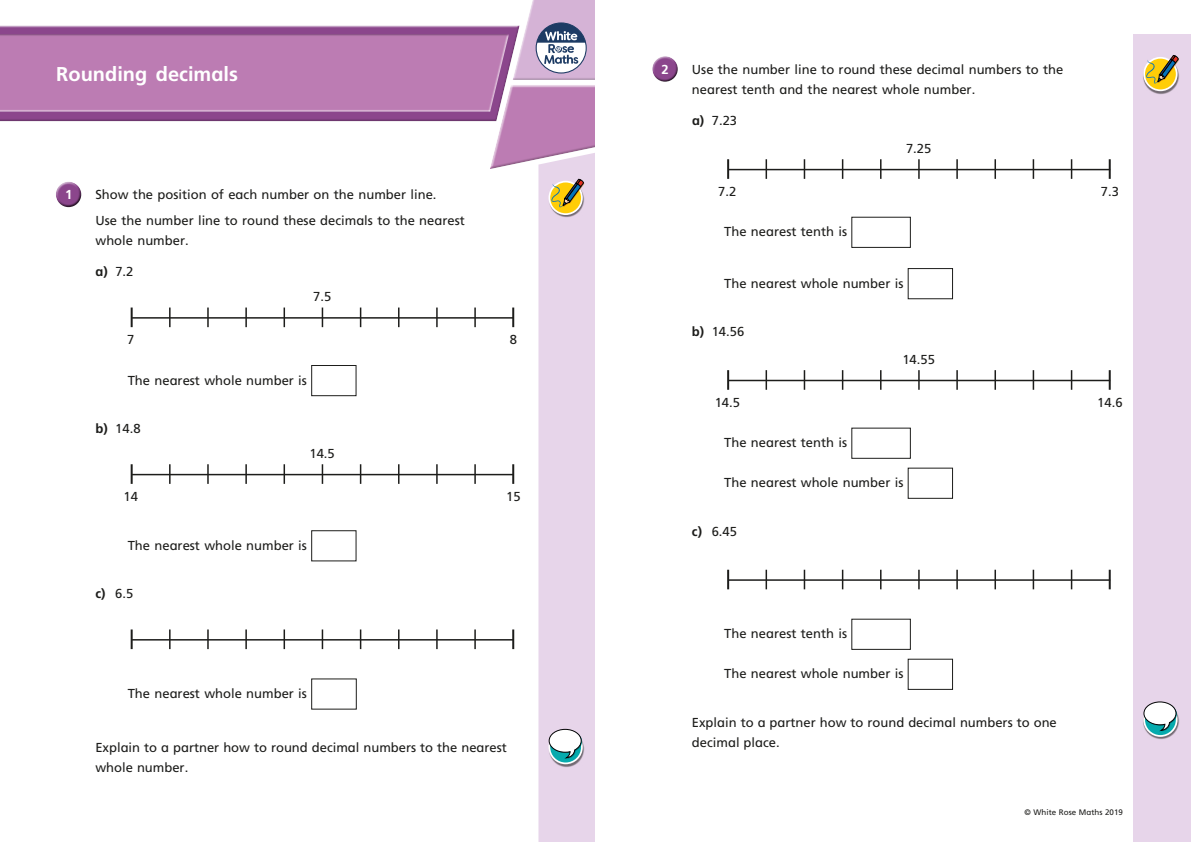
<style>
.page{position:relative;width:1191px;height:842px;background:#fff}
.page>*{position:absolute;margin:0;border:0;box-sizing:border-box;transform-origin:0 0}
.t1{font:700 20px "Frutiger Inf";color:#fff}
.t2{font:13px/20px "Frutiger Inf";color:#1d1d1b}
.t3{font:700 13px "Frutiger Inf";color:#fff}
.t4{font:8px "Frutiger Inf";color:#1d1d1b}
.s1{font-weight:700}
</style>
<div class="page">
<svg style="left:0;top:0;width:595px;height:169px"></svg>
<div style="left:538px;top:144px;width:57px;height:698px;background:#e7d5ea"></div>
<div style="left:1133px;top:34px;width:58px;height:808px;background:#e7d5ea"></div>
<div style="left:56px;top:181px;width:26px;height:21px;background:#fff;opacity:.75"></div>
<div style="left:56px;top:185px;width:27px;height:23px;background:#1d1d1b;opacity:.75"></div>
<hr style="left:474px;top:307px;width:2px;height:20px;background:#1d1d1b">
<hr style="left:245px;top:307px;width:2px;height:20px;background:#1d1d1b">
<svg style="left:398px;top:307px;width:1px;height:20px"></svg>
<svg style="left:322px;top:307px;width:1px;height:20px"></svg>
<hr style="left:132px;top:317px;width:382px;height:2px;background:#1d1d1b">
<hr style="left:512px;top:307px;width:2px;height:20px;background:#1d1d1b">
<hr style="left:131px;top:307px;width:2px;height:20px;background:#1d1d1b">
<hr style="left:283px;top:307px;width:2px;height:20px;background:#1d1d1b">
<hr style="left:207px;top:307px;width:2px;height:20px;background:#1d1d1b">
<svg style="left:360px;top:307px;width:1px;height:20px"></svg>
<hr style="left:169px;top:307px;width:2px;height:20px;background:#1d1d1b">
<hr style="left:436px;top:307px;width:2px;height:20px;background:#1d1d1b">
<div style="left:311px;top:365px;width:45px;height:31px;border:1px solid #1d1d1b"></div>
<hr style="left:474px;top:464px;width:2px;height:20px;background:#1d1d1b">
<hr style="left:245px;top:464px;width:2px;height:20px;background:#1d1d1b">
<svg style="left:398px;top:464px;width:1px;height:20px"></svg>
<svg style="left:322px;top:464px;width:1px;height:20px"></svg>
<hr style="left:132px;top:474px;width:382px;height:1px;background:#1d1d1b">
<hr style="left:512px;top:464px;width:2px;height:20px;background:#1d1d1b">
<hr style="left:131px;top:464px;width:2px;height:20px;background:#1d1d1b">
<hr style="left:283px;top:464px;width:2px;height:20px;background:#1d1d1b">
<hr style="left:207px;top:464px;width:2px;height:20px;background:#1d1d1b">
<svg style="left:360px;top:464px;width:1px;height:20px"></svg>
<hr style="left:169px;top:464px;width:2px;height:20px;background:#1d1d1b">
<hr style="left:436px;top:464px;width:2px;height:20px;background:#1d1d1b">
<div style="left:311px;top:530px;width:45px;height:31px;border:1px solid #1d1d1b"></div>
<hr style="left:474px;top:629px;width:2px;height:20px;background:#1d1d1b">
<hr style="left:245px;top:629px;width:2px;height:20px;background:#1d1d1b">
<svg style="left:398px;top:629px;width:1px;height:20px"></svg>
<svg style="left:322px;top:629px;width:1px;height:20px"></svg>
<hr style="left:132px;top:639px;width:382px;height:1px;background:#1d1d1b">
<hr style="left:512px;top:629px;width:2px;height:20px;background:#1d1d1b">
<hr style="left:131px;top:629px;width:2px;height:20px;background:#1d1d1b">
<hr style="left:283px;top:629px;width:2px;height:20px;background:#1d1d1b">
<hr style="left:207px;top:629px;width:2px;height:20px;background:#1d1d1b">
<svg style="left:360px;top:629px;width:1px;height:20px"></svg>
<hr style="left:169px;top:629px;width:2px;height:20px;background:#1d1d1b">
<hr style="left:436px;top:629px;width:2px;height:20px;background:#1d1d1b">
<div style="left:311px;top:678px;width:46px;height:31px;border:1px solid #1d1d1b"></div>
<div style="left:652px;top:56px;width:26px;height:20px;background:#fff;opacity:.75"></div>
<div style="left:652px;top:60px;width:27px;height:23px;background:#1d1d1b;opacity:.75"></div>
<hr style="left:1070px;top:159px;width:2px;height:20px;background:#1d1d1b">
<svg style="left:842px;top:159px;width:1px;height:20px"></svg>
<hr style="left:994px;top:159px;width:2px;height:20px;background:#1d1d1b">
<svg style="left:918px;top:159px;width:1px;height:20px"></svg>
<hr style="left:728px;top:169px;width:382px;height:1px;background:#1d1d1b">
<hr style="left:1108px;top:159px;width:2px;height:20px;background:#1d1d1b">
<hr style="left:727px;top:159px;width:2px;height:20px;background:#1d1d1b">
<svg style="left:880px;top:159px;width:1px;height:20px"></svg>
<hr style="left:803px;top:159px;width:2px;height:20px;background:#1d1d1b">
<hr style="left:956px;top:159px;width:2px;height:20px;background:#1d1d1b">
<hr style="left:765px;top:159px;width:2px;height:20px;background:#1d1d1b">
<hr style="left:1032px;top:159px;width:2px;height:20px;background:#1d1d1b">
<div style="left:851px;top:217px;width:59px;height:31px;border:1px solid #1d1d1b"></div>
<div style="left:907px;top:268px;width:46px;height:31px;border:1px solid #1d1d1b"></div>
<hr style="left:1070px;top:370px;width:2px;height:20px;background:#1d1d1b">
<svg style="left:842px;top:370px;width:1px;height:20px"></svg>
<hr style="left:994px;top:370px;width:2px;height:20px;background:#1d1d1b">
<svg style="left:918px;top:370px;width:1px;height:20px"></svg>
<hr style="left:728px;top:380px;width:382px;height:1px;background:#1d1d1b">
<hr style="left:1108px;top:370px;width:2px;height:20px;background:#1d1d1b">
<hr style="left:727px;top:370px;width:2px;height:20px;background:#1d1d1b">
<svg style="left:880px;top:370px;width:1px;height:20px"></svg>
<hr style="left:803px;top:370px;width:2px;height:20px;background:#1d1d1b">
<hr style="left:956px;top:370px;width:2px;height:20px;background:#1d1d1b">
<hr style="left:765px;top:370px;width:2px;height:20px;background:#1d1d1b">
<hr style="left:1032px;top:370px;width:2px;height:20px;background:#1d1d1b">
<div style="left:851px;top:428px;width:59px;height:31px;border:1px solid #1d1d1b"></div>
<div style="left:907px;top:468px;width:46px;height:31px;border:1px solid #1d1d1b"></div>
<svg style="left:1070px;top:570px;width:2px;height:19px"></svg>
<svg style="left:842px;top:570px;width:1px;height:19px"></svg>
<svg style="left:994px;top:570px;width:2px;height:19px"></svg>
<svg style="left:918px;top:570px;width:1px;height:19px"></svg>
<hr style="left:728px;top:579px;width:382px;height:2px;background:#1d1d1b">
<svg style="left:1108px;top:570px;width:2px;height:19px"></svg>
<svg style="left:727px;top:570px;width:2px;height:19px"></svg>
<svg style="left:880px;top:570px;width:1px;height:19px"></svg>
<svg style="left:803px;top:570px;width:2px;height:19px"></svg>
<svg style="left:956px;top:570px;width:2px;height:19px"></svg>
<svg style="left:765px;top:570px;width:2px;height:19px"></svg>
<svg style="left:1032px;top:570px;width:2px;height:19px"></svg>
<div style="left:851px;top:619px;width:59px;height:31px;border:1px solid #1d1d1b"></div>
<div style="left:907px;top:659px;width:46px;height:31px;border:1px solid #1d1d1b"></div>
<img style="left:548px;top:181px;width:37px;height:37px">
<svg style="left:547px;top:179px;width:37px;height:37px"></svg>
<img style="left:1153px;top:92px;width:16px;height:2px">
<svg style="left:1143px;top:55px;width:36px;height:37px"></svg>
<img style="left:548px;top:730px;width:37px;height:37px">
<svg style="left:549px;top:731px;width:33px;height:32px"></svg>
<div style="left:548px;top:730px;width:35px;height:34px;border:2px solid #fff;border-radius:50%"></div>
<svg style="left:549px;top:729px;width:33px;height:29px"></svg>
<img style="left:1146px;top:710px;width:33px;height:29px">
<svg style="left:1144px;top:703px;width:32px;height:33px"></svg>
<div style="left:1143px;top:702px;width:34px;height:35px;border:2px solid #fff;border-radius:50%"></div>
<svg style="left:1143px;top:702px;width:33px;height:29px"></svg>
<h1 class="t1" style="left:56px;top:62px;width:183px">Rounding decimals</h1>
<p class="t3" style="left:65px;top:187px;width:9px">1</p>
<p class="t2" style="left:95px;top:182px;width:371px;line-height:25.7px">Show the position of each number on the number line.<br>Use the number line to round these decimals to the nearest</p>
<p class="t2" style="left:95px;top:230px;width:95px">whole number.</p>
<p class="t2" style="left:95px;top:262px;width:39px"><span class="s1">a)</span> 7.2</p>
<p class="t2" style="left:313px;top:287px;width:20px">7.5</p>
<p class="t2" style="left:127px;top:330px;width:9px">7</p>
<p class="t2" style="left:510px;top:330px;width:9px">8</p>
<p class="t2" style="left:128px;top:370px;width:181px">The nearest whole number is</p>
<p class="t2" style="left:95px;top:418px;width:47px"><span class="s1">b)</span> 14.8</p>
<p class="t2" style="left:309px;top:443px;width:27px">14.5</p>
<p class="t2" style="left:124px;top:486px;width:16px">14</p>
<p class="t2" style="left:506px;top:486px;width:16px">15</p>
<p class="t2" style="left:128px;top:535px;width:181px">The nearest whole number is</p>
<p class="t2" style="left:95px;top:583px;width:39px"><span class="s1">c)</span> 6.5</p>
<p class="t2" style="left:128px;top:683px;width:181px">The nearest whole number is</p>
<p class="t2" style="left:95px;top:737px;width:413px">Explain to a partner how to round decimal numbers to the nearest whole number.</p>
<p class="t3" style="left:661px;top:62px;width:9px">2</p>
<p class="t2" style="left:692px;top:59px;width:373px">Use the number line to round these decimal numbers to the nearest tenth and the nearest whole number.</p>
<p class="t2" style="left:692px;top:110px;width:47px"><span class="s1">a)</span> 7.23</p>
<p class="t2" style="left:906px;top:138px;width:27px">7.25</p>
<p class="t2" style="left:718px;top:181px;width:20px">7.2</p>
<p class="t2" style="left:1100px;top:181px;width:20px">7.3</p>
<p class="t2" style="left:724px;top:222px;width:124px">The nearest tenth is</p>
<p class="t2" style="left:724px;top:273px;width:181px">The nearest whole number is</p>
<p class="t2" style="left:692px;top:321px;width:54px"><span class="s1">b)</span> 14.56</p>
<p class="t2" style="left:902px;top:349px;width:34px">14.55</p>
<p class="t2" style="left:714px;top:392px;width:27px">14.5</p>
<p class="t2" style="left:1097px;top:392px;width:27px">14.6</p>
<p class="t2" style="left:724px;top:432px;width:124px">The nearest tenth is</p>
<p class="t2" style="left:724px;top:472px;width:181px">The nearest whole number is</p>
<p class="t2" style="left:692px;top:521px;width:47px"><span class="s1">c)</span> 6.45</p>
<p class="t2" style="left:724px;top:624px;width:124px">The nearest tenth is</p>
<p class="t2" style="left:724px;top:664px;width:181px">The nearest whole number is</p>
<p class="t2" style="left:692px;top:712px;width:366px">Explain to a partner how to round decimal numbers to one decimal place.</p>
<p class="t4" style="left:1024px;top:808px;width:100px">© White Rose Maths 2019</p>
</div>
